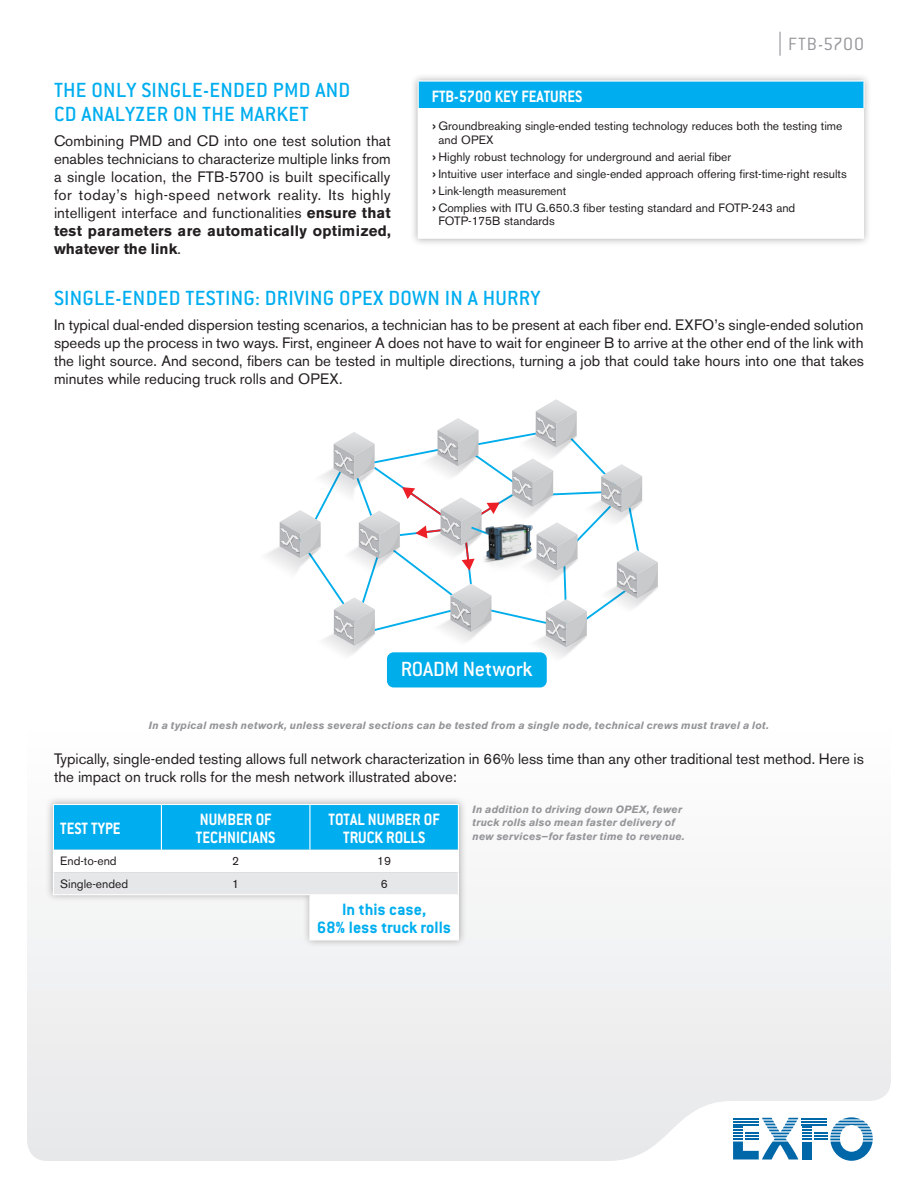
<style>
.page{position:relative;width:918px;height:1188px;background:#fff}
.page>*{position:absolute;margin:0;border:0;box-sizing:border-box;transform-origin:0 0}
.t1{font:500 22.5px/24px "Conduit ITC";letter-spacing:.01em;color:#00aeef}
.t2{font:500 22.5px "Conduit ITC";letter-spacing:-.01em;color:#fff}
.t3{font:300 19.5px "Conduit ITC";letter-spacing:.05em;color:#939598}
.t4{font:700 18px/18px "Conduit ITC";color:#fff;scale:.9 1}
.t5{font:700 18px/18px "Conduit ITC";color:#00aeef;text-align:center}
.t6{font:15px/18px "Akzidenz Grotesk BE";color:#231f20;text-align:justify}
.t7{font:12px/17px "Akzidenz Grotesk BE";color:#231f20}
.t8{font:italic 700 10.5px/13.5px "Akzidenz Grotesk BE";letter-spacing:.02em;color:#939598}
.s1{font-weight:700}
.s2{font-size:18px}
</style>
<div class="page">
<div style="left:27px;top:903px;width:864px;height:258px;background:#eeeeef"></div>
<hr style="left:779px;top:32px;width:2px;height:24px;background:#939598">
<svg style="left:733px;top:1117px;width:140px;height:44px"></svg>
<img style="left:334px;top:647px;width:75px;height:41px">
<img style="left:492px;top:647px;width:84px;height:41px">
<img style="left:397px;top:647px;width:129px;height:5px">
<div style="left:387px;top:652px;width:160px;height:35px;background:#00adeb;border-radius:7px"></div>
<svg style="left:280px;top:399px;width:378px;height:248px"></svg>
<img style="left:459px;top:519px;width:103px;height:77px">
<div style="left:410px;top:73px;width:462px;height:173px;background:#231f20;opacity:.35"></div>
<div style="left:418px;top:81px;width:446px;height:27px;background:#00aeef"></div>
<div style="left:418px;top:108px;width:446px;height:130px;background:#fff"></div>
<hr style="left:418px;top:80px;width:447px;height:2px;background:#fff">
<svg style="left:418px;top:82px;width:1px;height:26px"></svg>
<hr style="left:863px;top:82px;width:2px;height:26px;background:#fff">
<hr style="left:418px;top:238px;width:446px;height:1px;background:#fff">
<div style="left:45px;top:796px;width:422px;height:152px;background:#231f20;opacity:.35"></div>
<svg style="left:53px;top:804px;width:406px;height:136px"></svg>
<hr style="left:53px;top:894px;width:108px;height:1px;background:#fff">
<hr style="left:161px;top:894px;width:149px;height:1px;background:#fff">
<hr style="left:310px;top:894px;width:148px;height:1px;background:#fff">
<hr style="left:309px;top:895px;width:1px;height:44px;background:#fff">
<hr style="left:458px;top:895px;width:1px;height:44px;background:#fff">
<hr style="left:309px;top:939px;width:150px;height:1px;background:#fff">
<h2 class="t3" style="left:788px;top:33px;width:77px">FTB-5700</h2>
<h1 class="t1" style="left:54px;top:78px;width:298px">THE ONLY SINGLE-ENDED PMD AND<br>CD ANALYZER ON THE MARKET</h1>
<p class="t6" style="left:54px;top:132px;width:338px">Combining PMD and CD into one test solution that enables technicians to characterize multiple links from a single location, the FTB-5700 is built specifically for today’s high-speed network reality. Its highly intelligent interface and functionalities <span class="s1">ensure that test parameters are automatically optimized, whatever the link</span>.</p>
<h1 class="t1" style="left:54px;top:286px;width:488px">SINGLE-ENDED TESTING: DRIVING OPEX DOWN IN A HURRY</h1>
<p class="t6" style="left:54px;top:316px;width:812px">In typical dual-ended dispersion testing scenarios, a technician has to be present at each fiber end. EXFO’s single-ended solution speeds up the process in two ways. First, engineer A does not have to wait for engineer B to arrive at the other end of the link with the light source. And second, fibers can be tested in multiple directions, turning a job that could take hours into one that takes minutes while reducing truck rolls and OPEX.</p>
<p class="t4" style="left:432px;top:87px;width:169px">FTB-5700 KEY FEATURES</p>
<p class="t7" style="left:438px;top:119px;width:405px;line-height:13.5px;text-indent:-7px"><span class="s2">›</span> Groundbreaking single-ended testing technology reduces both the testing time and OPEX</p>
<p class="t7" style="left:432px;top:148px;width:417px"><span class="s2">›</span> Highly robust technology for underground and aerial fiber<br><span class="s2">›</span> Intuitive user interface and single-ended approach offering first‑time‑right results <span class="s2">›</span> Link-length measurement<br><span class="s2">›</span> Complies with ITU G.650.3 fiber testing standard and FOTP‑243 and</p>
<p class="t7" style="left:438px;top:213px;width:118px">FOTP‑175B standards</p>
<h1 class="t2" style="left:401px;top:656px;width:134px">ROADM Network</h1>
<p class="t8" style="left:149px;top:719px;width:622px">In a typical mesh network, unless several sections can be tested from a single node, technical crews must travel a lot.</p>
<p class="t6" style="left:54px;top:750px;width:811px">Typically, single-ended testing allows full network characterization in 66% less time than any other traditional test method. Here is the impact on truck rolls for the mesh network illustrated above:</p>
<p class="t4" style="left:60px;top:819px;width:69px">TEST TYPE</p>
<p class="t4" style="left:196px;top:810px;width:90px">NUMBER OF<br>TECHNICIANS</p>
<p class="t4" style="left:329px;top:810px;width:125px;text-align:center">TOTAL NUMBER OF<br>TRUCK ROLLS</p>
<p class="t7" style="left:60px;top:853px;width:58px">End-to-end</p>
<p class="t7" style="left:232px;top:853px;width:8px">2</p>
<p class="t7" style="left:377px;top:853px;width:15px">19</p>
<p class="t7" style="left:60px;top:875px;width:69px">Single-ended</p>
<p class="t7" style="left:232px;top:875px;width:8px">1</p>
<p class="t7" style="left:381px;top:875px;width:8px">6</p>
<p class="t5" style="left:317px;top:900px;width:135px">In this case,<br>68% less truck rolls</p>
<p class="t8" style="left:472px;top:802px;width:214px">In addition to driving down OPEX, fewer truck rolls also mean faster delivery of new services—for faster time to revenue.</p>
</div>
